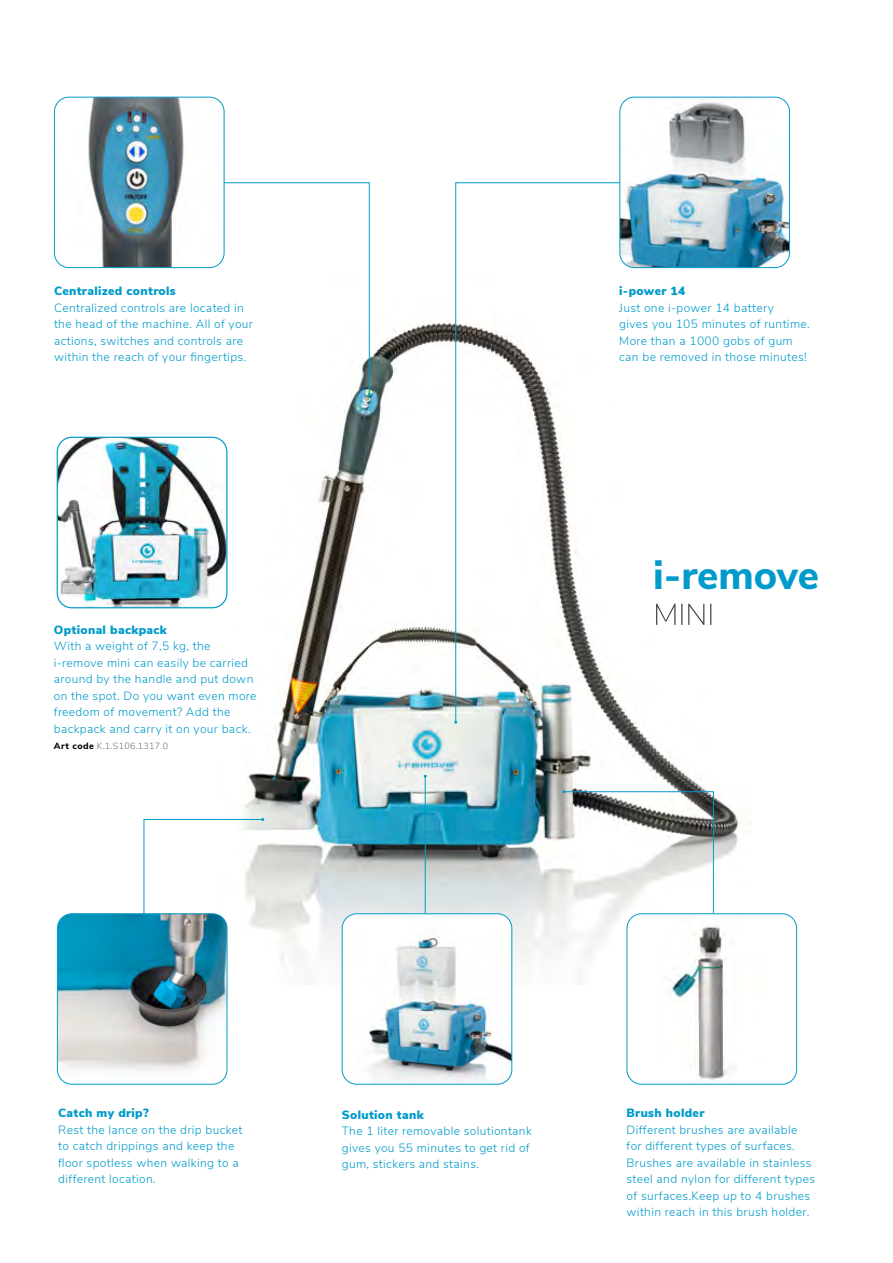
<style>
.page{position:relative;width:893px;height:1263px;background:#fff}
.page>*{position:absolute;margin:0;border:0;box-sizing:border-box;transform-origin:0 0}
.t1{font:800 39.9px "Nunito Sans";letter-spacing:-.01em;color:#009bca}
.t2{font:300 12px/16.5px "Nunito Sans";letter-spacing:.03em;color:#009bc9}
.t3{font:900 12px "Nunito Sans";letter-spacing:.03em;color:#009bc9}
.t4{font:300 9px "Nunito Sans";letter-spacing:.03em;color:#706f6f}
.s1{font-weight:800;color:#000}
</style>
<div class="page">
<img style="left:227px;top:321px;width:525px;height:664px">
<svg style="left:224px;top:182px;width:147px;height:214px"></svg>
<svg style="left:143px;top:818px;width:121px;height:113px"></svg>
<hr style="left:425px;top:776px;width:1px;height:177px;background:#009bc9">
<svg style="left:455px;top:182px;width:228px;height:541px"></svg>
<img style="left:54px;top:97px;width:170px;height:171px">
<div style="left:54px;top:97px;width:170px;height:171px;border:1px solid #009bc9;border-radius:15px"></div>
<img style="left:342px;top:914px;width:170px;height:170px">
<div style="left:342px;top:913px;width:170px;height:171px;border:1px solid #009bc9;border-radius:15px"></div>
<img style="left:57px;top:914px;width:170px;height:170px">
<div style="left:57px;top:913px;width:170px;height:171px;border:1px solid #009bc9;border-radius:15px"></div>
<img style="left:57px;top:437px;width:170px;height:171px">
<div style="left:57px;top:437px;width:170px;height:171px;border:1px solid #009bc9;border-radius:15px"></div>
<img style="left:620px;top:97px;width:169px;height:171px">
<div style="left:619px;top:97px;width:171px;height:171px;border:1px solid #009bc9;border-radius:15px"></div>
<svg style="left:563px;top:790px;width:151px;height:225px"></svg>
<div style="left:627px;top:914px;width:170px;height:170px;background:#fff;border-radius:15px"></div>
<img style="left:667px;top:925px;width:68px;height:157px">
<div style="left:627px;top:913px;width:170px;height:171px;border:1px solid #009bc9;border-radius:15px"></div>
<svg style="left:656px;top:604px;width:55px;height:21px"></svg>
<p class="t3" style="left:54px;top:282px;width:123px">Centralized controls</p>
<p class="t2" style="left:54px;top:299px;width:200px">Centralized controls are located in the head of the machine. All of your actions, switches and controls are within the reach of your fingertips.</p>
<p class="t3" style="left:54px;top:621px;width:114px">Optional backpack</p>
<p class="t2" style="left:54px;top:637px;width:204px">With a weight of 7,5 kg, the i-remove mini can easily be carried around by the handle and put down on the spot. Do you want even more freedom of movement? Add the backpack and carry it on your back.</p>
<p class="t4" style="left:54px;top:739px;width:116px"><span class="s1">Art code</span> K.1.S106.1317.0</p>
<p class="t3" style="left:619px;top:282px;width:68px">i-power 14</p>
<p class="t2" style="left:619px;top:299px;width:192px">Just one i-power 14 battery<br>gives you 105 minutes of runtime.<br>More than a 1000 gobs of gum can be removed in those minutes!</p>
<h1 class="t1" style="left:653px;top:546px;width:167px">i-remove</h1>
<h1 class="t1" style="left:683px;top:546px;width:167px">i-remove</h1>
<p class="t3" style="left:58px;top:1104px;width:92px">Catch my drip?</p>
<p class="t2" style="left:58px;top:1120px;width:186px">Rest the lance on the drip bucket to catch drippings and keep the floor spotless when walking to a different location.</p>
<p class="t3" style="left:342px;top:1105px;width:83px">Solution tank</p>
<p class="t2" style="left:342px;top:1122px;width:192px">The 1 liter removable solutiontank gives you 55 minutes to get rid of gum, stickers and stains.</p>
<p class="t3" style="left:627px;top:1104px;width:79px">Brush holder</p>
<p class="t2" style="left:627px;top:1120px;width:190px">Different brushes are available for different types of surfaces.<br>Brushes are available in stainless steel and nylon for different types of surfaces.Keep up to 4 brushes within reach in this brush holder.</p>
</div>
